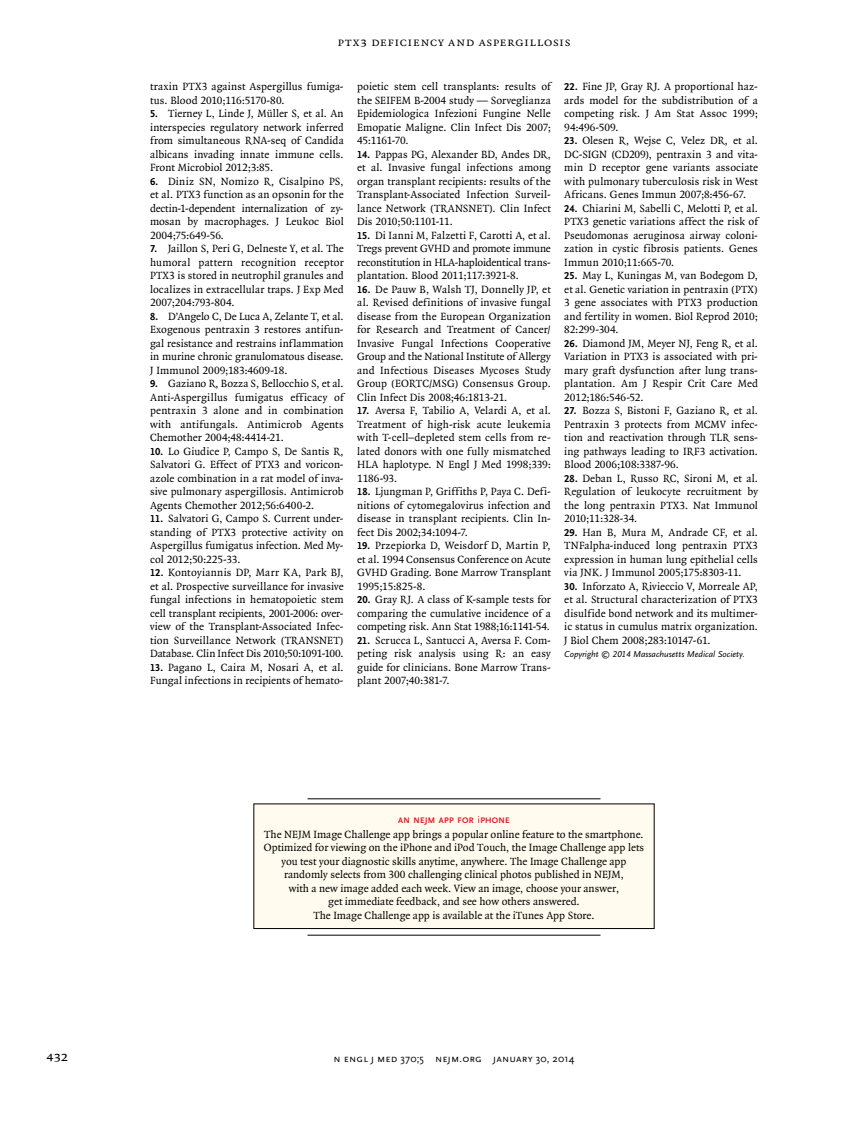
<style>
.page{position:relative;width:851px;height:1134px;background:#fff}
.page>*{position:absolute;margin:0;border:0;box-sizing:border-box;transform-origin:0 0}
.t1{font:14.25px "OTNEJM Quadraat Cap";color:#000}
.t2{font:12.75px "OTNEJM Quadraat Small Cap";letter-spacing:.045em;color:#000}
.t3{font:11.25px/13.5px "OTNEJM Quadraat";color:#000;text-align:justify}
.t4{font:10.8px "OTNEJM Scala Sans LF Cap";letter-spacing:.01em;color:#000}
.t5{font:italic 9px "OTNEJM Scala Sans LF";color:#000}
.t6{font:700 8.4px "OTNEJM Scala Sans LF Cap";letter-spacing:.03em;color:#e81620}
.s1{font-family:"OTNEJM Scala Sans LF";font-weight:700;font-size:10.5px}
.s2{font-family:"OTNEJM Scala Sans LF";font-weight:400;font-size:10.5px}
.s3{font-family:"OTNEJM Scala Sans OSF"}
</style>
<div class="page">
<div style="left:254px;top:804px;width:400px;height:125px;background:#fffbef"></div>
<div style="left:254px;top:804px;width:400px;height:125px;border:1px solid #000"></div>
<hr style="left:307px;top:799px;width:293px;height:1px;background:#000">
<hr style="left:307px;top:935px;width:293px;height:1px;background:#000">
<p class="t2" style="left:337px;top:35px;width:234px">PTX3 Deficiency and Aspergillosis</p>
<p class="t3" style="left:150px;top:80px;width:195px">traxin PTX3 against Aspergillus fumiga&shy;tus. Blood 2010;116:5170-80.</p>
<p class="t3" style="left:150px;top:107px;width:195px"><span class="s1">5.</span> Tierney L, Linde J, Müller S, et al. An interspecies regulatory network inferred from simultaneous RNA-seq of Candida albicans invading innate immune cells.<br>Front Microbiol 2012;3:85.</p>
<p class="t3" style="left:150px;top:175px;width:195px"><span class="s1">6.</span> Diniz SN, Nomizo R, Cisalpino PS, et al. PTX3 function as an opsonin for the dectin-1-dependent internalization of zy&shy;mosan by macrophages. J Leukoc Biol 2004;75:649-56.</p>
<p class="t3" style="left:150px;top:242px;width:195px"><span class="s1">7.</span> Jaillon S, Peri G, Delneste Y, et al. The humoral pattern recognition receptor PTX3 is stored in neutrophil granules and localizes in extracellular traps. J Exp Med 2007;204:793-804.</p>
<p class="t3" style="left:150px;top:310px;width:195px"><span class="s1">8.</span> D’Angelo C, De Luca A, Zelante T, et al.<br>Exogenous pentraxin 3 restores antifun&shy;gal resistance and restrains inflammation in murine chronic granulomatous disease.<br>J Immunol 2009;183:4609-18.</p>
<p class="t3" style="left:150px;top:377px;width:195px"><span class="s1">9.</span> Gaziano R, Bozza S, Bellocchio S, et al.<br>Anti-Aspergillus fumigatus efficacy of pentraxin 3 alone and in combination with antifungals. Antimicrob Agents Chemother 2004;48:4414-21.</p>
<p class="t3" style="left:150px;top:445px;width:195px"><span class="s1">10.</span> Lo Giudice P, Campo S, De Santis R, Salvatori G. Effect of PTX3 and voricon&shy;azole combination in a rat model of inva&shy;sive pulmonary aspergillosis. Antimicrob Agents Chemother 2012;56:6400-2.</p>
<p class="t3" style="left:150px;top:512px;width:195px"><span class="s1">11.</span> Salvatori G, Campo S. Current under&shy;standing of PTX3 protective activity on Aspergillus fumigatus infection. Med My&shy;col 2012;50:225-33.</p>
<p class="t3" style="left:150px;top:566px;width:195px"><span class="s1">12.</span> Kontoyiannis DP, Marr KA, Park BJ, et al. Prospective surveillance for invasive fungal infections in hematopoietic stem cell transplant recipients, 2001-2006: over&shy;view of the Transplant-Associated Infec&shy;tion Surveillance Network (TRANSNET)<br>Database. Clin Infect Dis 2010;50:1091-100.</p>
<p class="t3" style="left:150px;top:661px;width:195px"><span class="s1">13.</span> Pagano L, Caira M, Nosari A, et al.<br>Fungal infections in recipients of hemato-</p>
<p class="t3" style="left:357px;top:80px;width:195px">poietic stem cell transplants: results of the SEIFEM B-2004 study — Sorveglianza Epidemiologica Infezioni Fungine Nelle Emopatie Maligne. Clin Infect Dis 2007; 45:1161-70.</p>
<p class="t3" style="left:357px;top:148px;width:195px"><span class="s1">14.</span> Pappas PG, Alexander BD, Andes DR, et al. Invasive fungal infections among organ transplant recipients: results of the Transplant-Associated Infection Surveil&shy;lance Network (TRANSNET). Clin Infect Dis 2010;50:1101-11.</p>
<p class="t3" style="left:357px;top:229px;width:195px"><span class="s1">15.</span> Di Ianni M, Falzetti F, Carotti A, et al.<br>Tregs prevent GVHD and promote immune reconstitution in HLA-haploidentical trans&shy;plantation. Blood 2011;117:3921-8.</p>
<p class="t3" style="left:357px;top:283px;width:195px"><span class="s1">16.</span> De Pauw B, Walsh TJ, Donnelly JP, et al. Revised definitions of invasive fungal disease from the European Organization for Research and Treatment of Cancer/ Invasive Fungal Infections Cooperative Group and the National Institute of Allergy and Infectious Diseases Mycoses Study Group (EORTC/MSG) Consensus Group.<br>Clin Infect Dis 2008;46:1813-21.</p>
<p class="t3" style="left:357px;top:404px;width:195px"><span class="s1">17.</span> Aversa F, Tabilio A, Velardi A, et al.<br>Treatment of high-risk acute leukemia with T-cell–depleted stem cells from re&shy;lated donors with one fully mismatched HLA haplotype. N Engl J Med 1998;339:<br>1186-93.</p>
<p class="t3" style="left:357px;top:485px;width:195px"><span class="s1">18.</span> Ljungman P, Griffiths P, Paya C. Defi&shy;nitions of cytomegalovirus infection and disease in transplant recipients. Clin In&shy;fect Dis 2002;34:1094-7.</p>
<p class="t3" style="left:357px;top:539px;width:195px"><span class="s1">19.</span> Przepiorka D, Weisdorf D, Martin P, et al. 1994 Consensus Conference on Acute GVHD Grading. Bone Marrow Transplant 1995;15:825-8.</p>
<p class="t3" style="left:357px;top:593px;width:195px"><span class="s1">20.</span> Gray RJ. A class of K-sample tests for comparing the cumulative incidence of a competing risk. Ann Stat 1988;16:1141-54.</p>
<p class="t3" style="left:357px;top:634px;width:195px"><span class="s1">21.</span> Scrucca L, Santucci A, Aversa F. Com&shy;peting risk analysis using R: an easy guide for clinicians. Bone Marrow Trans&shy;plant 2007;40:381-7.</p>
<p class="t3" style="left:564px;top:80px;width:195px"><span class="s1">22.</span> Fine JP, Gray RJ. A proportional haz&shy;ards model for the subdistribution of a competing risk. J Am Stat Assoc 1999; 94:496-509.</p>
<p class="t3" style="left:564px;top:134px;width:195px"><span class="s1">23.</span> Olesen R, Wejse C, Velez DR, et al.<br>DC-SIGN (CD209), pentraxin 3 and vita&shy;min D receptor gene variants associate with pulmonary tuberculosis risk in West Africans. Genes Immun 2007;8:456-67.</p>
<p class="t3" style="left:564px;top:202px;width:195px"><span class="s1">24.</span> Chiarini M, Sabelli C, Melotti P, et al.<br>PTX3 genetic variations affect the risk of Pseudomonas aeruginosa airway coloni&shy;zation in cystic fibrosis patients. Genes Immun 2010;11:665-70.</p>
<p class="t3" style="left:564px;top:269px;width:195px"><span class="s1">25.</span> May L, Kuningas M, van Bodegom D, et al. Genetic variation in pentraxin (PTX)<br>3 gene associates with PTX3 production and fertility in women. Biol Reprod 2010; 82:299-304.</p>
<p class="t3" style="left:564px;top:337px;width:195px"><span class="s1">26.</span> Diamond JM, Meyer NJ, Feng R, et al.<br>Variation in PTX3 is associated with pri&shy;mary graft dysfunction after lung trans&shy;plantation. Am J Respir Crit Care Med 2012;186:546-52.</p>
<p class="t3" style="left:564px;top:404px;width:195px"><span class="s1">27.</span> Bozza S, Bistoni F, Gaziano R, et al.<br>Pentraxin 3 protects from MCMV infec&shy;tion and reactivation through TLR sens&shy;ing pathways leading to IRF3 activation.<br>Blood 2006;108:3387-96.</p>
<p class="t3" style="left:564px;top:472px;width:195px"><span class="s1">28.</span> Deban L, Russo RC, Sironi M, et al.<br>Regulation of leukocyte recruitment by the long pentraxin PTX3. Nat Immunol 2010;11:328-34.</p>
<p class="t3" style="left:564px;top:526px;width:195px"><span class="s1">29.</span> Han B, Mura M, Andrade CF, et al.<br>TNFalpha-induced long pentraxin PTX3 expression in human lung epithelial cells via JNK. J Immunol 2005;175:8303-11.</p>
<p class="t3" style="left:564px;top:580px;width:195px"><span class="s1">30.</span> Inforzato A, Rivieccio V, Morreale AP, et al. Structural characterization of PTX3 disulfide bond network and its multimer&shy;ic status in cumulus matrix organization.<br>J Biol Chem 2008;283:10147-61.</p>
<p class="t5" style="left:564px;top:650px;width:182px">Copyright © 2014 Massachusetts Medical Society.</p>
<p class="t6" style="left:398px;top:815px;width:113px">AN NEJM APP FOR <span class="s2">i</span>PHONE</p>
<p class="t3" style="left:264px;top:827px;width:381px;text-align:center">The NEJM Image Challenge app brings a popular online feature to the smartphone.<br>Optimized for viewing on the iPhone and iPod Touch, the Image Challenge app lets you test your diagnostic skills anytime, anywhere. The Image Challenge app randomly selects from 300 challenging clinical photos published in NEJM,<br>with a new image added each week. View an image, choose your answer,<br>get immediate feedback, and see how others answered.<br>The Image Challenge app is available at the iTunes App Store.</p>
<p class="t1" style="left:46px;top:1048px;width:23px">432</p>
<p class="t4" style="left:333px;top:1053px;width:242px">n engl j med <span class="s3">370;5</span> nejm.org january <span class="s3">30</span>, <span class="s3">2014</span></p>
</div>
